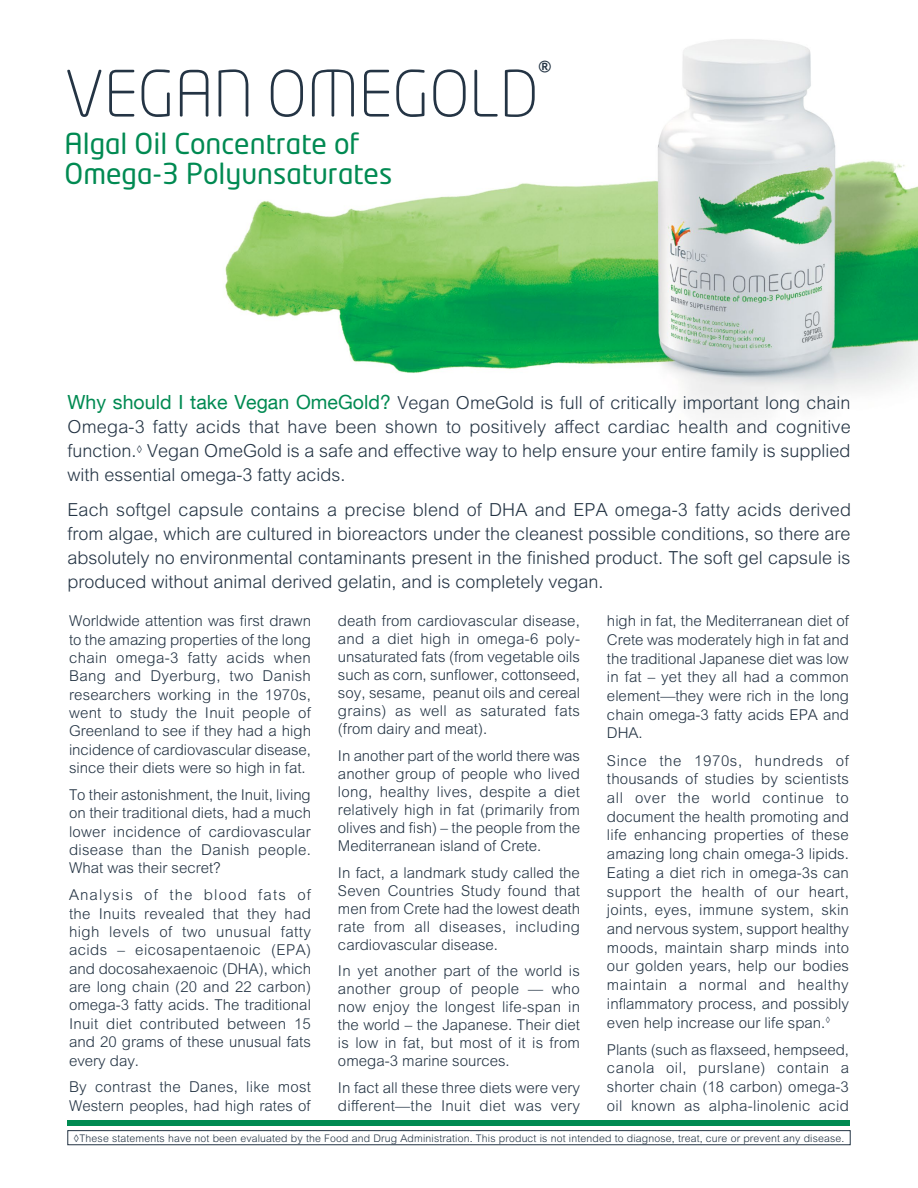
<style>
.page{position:relative;width:918px;height:1188px;background:#fff}
.page>*{position:absolute;margin:0;border:0;box-sizing:border-box;transform-origin:0 0}
.t1{font:300 63px "Neo Tech Std";color:#243444}
.t2{font:28.5px/30px "Neo Tech Std";color:#008a52}
.t3{font:500 21.6px "Neo Tech Std";color:#243444}
.t4{font:300 18px/24px "Arial MT Std";color:#243444;text-align:justify}
.t5{font:300 15px/18.8px "Arial MT Std";color:#243444;text-align:justify}
.t6{font:300 10.5px "Arial MT Std";letter-spacing:.015em;color:#243444}
.s1{font-family:"Helvetica Neue LT Com";font-weight:400;font-size:19.5px;color:#008a52}
</style>
<div class="page">
<img style="left:225px;top:39px;width:693px;height:375px">
<div style="left:67px;top:1130px;width:784px;height:15px;border:1px solid #243444"></div>
<div style="left:68px;top:1120px;width:782px;height:6px;background:#008a52"></div>
<h3 class="t3" style="left:538px;top:55px;width:14px">®</h3>
<h1 class="t1" style="left:64px;top:56px;width:475px">VEGAN OMEGOLD</h1>
<h2 class="t2" style="left:64px;top:128px;width:329px">Algal Oil Concentrate of<br>Omega-3 Polyunsaturates</h2>
<p class="t4" style="left:67px;top:392px;width:785px"><span class="s1">Why should I take Vegan OmeGold?</span> Vegan OmeGold is full of critically important long chain Omega-3 fatty acids that have been shown to positively affect cardiac health and cognitive function.<sup>◊</sup> Vegan OmeGold is a safe and effective way to help ensure your entire family is supplied with essential omega-3 fatty acids.</p>
<p class="t4" style="left:67px;top:498px;width:785px">Each softgel capsule contains a precise blend of DHA and EPA omega-3 fatty acids derived from algae, which are cultured in bioreactors under the cleanest possible conditions, so there are absolutely no environmental contaminants present in the finished product. The soft gel capsule is produced without animal derived gelatin, and is completely vegan.</p>
<p class="t5" style="left:69px;top:613px;width:244px;line-height:18.3px">Worldwide attention was first drawn to the amazing properties of the long chain omega-3 fatty acids when Bang and Dyerburg, two Danish researchers working in the 1970s, went to study the Inuit people of Greenland to see if they had a high incidence of cardiovascular disease, since their diets were so high in fat.</p>
<p class="t5" style="left:69px;top:786px;width:244px;line-height:18.3px">To their astonishment, the Inuit, living on their traditional diets, had a much lower incidence of cardiovascular disease than the Danish people.<br>What was their secret?</p>
<p class="t5" style="left:69px;top:887px;width:244px;line-height:18.3px">Analysis of the blood fats of the Inuits revealed that they had high levels of two unusual fatty acids – eicosapentaenoic (EPA) and docosahexaenoic (DHA), which are long chain (20 and 22 carbon) omega-3 fatty acids. The traditional Inuit diet contributed between 15 and 20 grams of these unusual fats every day.</p>
<p class="t5" style="left:69px;top:1079px;width:244px;line-height:18.3px">By contrast the Danes, like most<br>Western peoples, had high rates of</p>
<p class="t5" style="left:338px;top:613px;width:244px;line-height:18px">death from cardiovascular disease, and a diet high in omega-6 poly&shy;unsaturated fats (from vegetable oils such as corn, sunflower, cottonseed, soy, sesame, peanut oils and cereal grains) as well as saturated fats (from dairy and meat).</p>
<p class="t5" style="left:338px;top:747px;width:244px;line-height:18px">In another part of the world there was another group of people who lived long, healthy lives, despite a diet relatively high in fat (primarily from olives and fish) – the people from the Mediterranean island of Crete.</p>
<p class="t5" style="left:338px;top:864px;width:244px;line-height:18px">In fact, a landmark study called the Seven Countries Study found that men from Crete had the lowest death rate from all diseases, including cardiovascular disease.</p>
<p class="t5" style="left:338px;top:963px;width:244px;line-height:18px">In yet another part of the world is another group of people — who now enjoy the longest life-span in the world – the Japanese. Their diet is low in fat, but most of it is from omega-3 marine sources.</p>
<p class="t5" style="left:338px;top:1079px;width:244px;line-height:18px">In fact all these three diets were very different—the Inuit diet was very</p>
<p class="t5" style="left:607px;top:612px;width:243px">high in fat, the Mediterranean diet of Crete was moderately high in fat and the traditional Japanese diet was low in fat – yet they all had a common element—they were rich in the long chain omega-3 fatty acids EPA and DHA.</p>
<p class="t5" style="left:607px;top:752px;width:244px">Since the 1970s, hundreds of thousands of studies by scientists all over the world continue to document the health promoting and life enhancing properties of these amazing long chain omega-3 lipids.<br>Eating a diet rich in omega-3s can support the health of our heart, joints, eyes, immune system, skin and nervous system, support healthy moods, maintain sharp minds into our golden years, help our bodies maintain a normal and healthy inflammatory process, and possibly even help increase our life span.<sup>◊</sup></p>
<p class="t5" style="left:607px;top:1041px;width:244px">Plants (such as flaxseed, hempseed, canola oil, purslane) contain a shorter chain (18 carbon) omega-3 oil known as alpha-linolenic acid</p>
<p class="t6" style="left:74px;top:1132px;width:772px">◊These statements have not been evaluated by the Food and Drug Administration. This product is not intended to diagnose, treat, cure or prevent any disease.</p>
</div>
